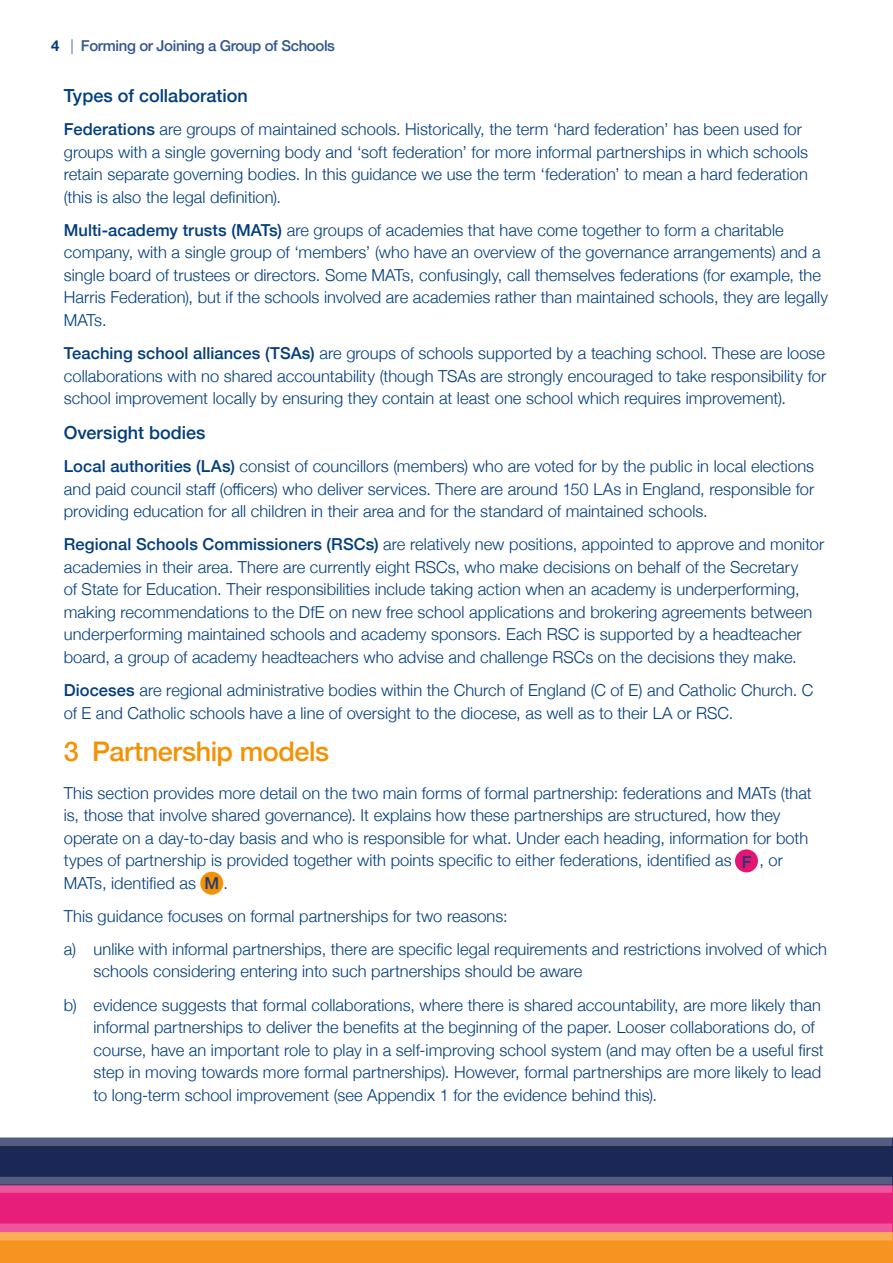
<style>
.page{position:relative;width:893px;height:1263px;background:#fff}
.page>*{position:absolute;margin:0;border:0;box-sizing:border-box;transform-origin:0 0}
.main_header{font:500 27px "Helvetica Neue";letter-spacing:-.015em;color:#f39204}
.sub_heading{font:500 18px "Helvetica Neue";color:#013d7d}
.main_text_NO_INDENT{font:300 16.5px/22.5px "Helvetica Neue";letter-spacing:.005em;color:#013d7d}
.main_text_NO_INDENT-2{font:500 16.5px "Helvetica Neue";color:#233a78}
.P1_-_Heading{font:500 16.5px "Helvetica Neue";color:#233a78}
.t1{font:500 15px "Helvetica Neue";letter-spacing:-.025em;color:#305691}
.s1{font-weight:700;color:#013d7d}
.s2{font-weight:300}
.s3{font-weight:500}
.s4{font-weight:300;color:#013d7d}
</style>
<div class="page">
<svg style="left:0;top:1137px;width:893px;height:126px"></svg>
<div style="left:735px;top:849px;width:23px;height:23px;background:#e21573;border-radius:50%"></div>
<div style="left:200px;top:872px;width:23px;height:23px;background:#f39204;border-radius:50%"></div>
<p class="t1" style="left:51px;top:33px;width:286px"><span class="s1">4</span> <span class="s2">|</span> Forming or Joining a Group of Schools</p>
<p class="sub_heading" style="left:64px;top:81px;width:186px">Types of collaboration</p>
<p class="main_text_NO_INDENT" style="left:64px;top:117px;width:746px"><span class="s3">Federations</span> are groups of maintained schools. Historically, the term ‘hard federation’ has been used for groups with a single governing body and ‘soft federation’ for more informal partnerships in which schools retain separate governing bodies. In this guidance we use the term ‘federation’ to mean a hard federation (this is also the legal definition).</p>
<p class="main_text_NO_INDENT" style="left:64px;top:218px;width:766px"><span class="s3">Multi-academy trusts (MATs)</span> are groups of academies that have come together to form a charitable company, with a single group of ‘members’ (who have an overview of the governance arrangements) and a single board of trustees or directors. Some MATs, confusingly, call themselves federations (for example, the Harris Federation), but if the schools involved are academies rather than maintained schools, they are legally MATs.</p>
<p class="main_text_NO_INDENT" style="left:64px;top:341px;width:764px;text-align:justify"><span class="s3">Teaching school alliances (TSAs)</span> are groups of schools supported by a teaching school. These are loose collaborations with no shared accountability (though TSAs are strongly encouraged to take responsibility for school improvement locally by ensuring they contain at least one school which requires improvement).</p>
<p class="sub_heading" style="left:64px;top:418px;width:143px">Oversight bodies</p>
<p class="main_text_NO_INDENT" style="left:64px;top:454px;width:752px;text-align:justify"><span class="s3">Local authorities (LAs)</span> consist of councillors (members) who are voted for by the public in local elections and paid council staff (officers) who deliver services. There are around 150 LAs in England, responsible for providing education for all children in their area and for the standard of maintained schools.</p>
<p class="main_text_NO_INDENT" style="left:64px;top:532px;width:762px"><span class="s3">Regional Schools Commissioners (RSCs)</span> are relatively new positions, appointed to approve and monitor academies in their area. There are currently eight RSCs, who make decisions on behalf of the Secretary<br>of State for Education. Their responsibilities include taking action when an academy is underperforming, making recommendations to the DfE on new free school applications and brokering agreements between underperforming maintained schools and academy sponsors. Each RSC is supported by a headteacher board, a group of academy headteachers who advise and challenge RSCs on the decisions they make.</p>
<p class="main_text_NO_INDENT" style="left:64px;top:678px;width:751px"><span class="s3">Dioceses</span> are regional administrative bodies within the Church of England (C of E) and Catholic Church. C of E and Catholic schools have a line of oversight to the diocese, as well as to their LA or RSC.</p>
<p class="main_header" style="left:64px;top:730px;width:267px">3 Partnership models</p>
<p class="main_text_NO_INDENT" style="left:64px;top:781px;width:749px">This section provides more detail on the two main forms of formal partnership: federations and MATs (that is, those that involve shared governance). It explains how these partnerships are structured, how they operate on a day-to-day basis and who is responsible for what. Under each heading, information for both types of partnership is provided together with points specific to either federations, identified as</p>
<p class="P1_-_Heading" style="left:742px;top:848px;width:11px">F</p>
<p class="main_text_NO_INDENT" style="left:759px;top:848px;width:25px">, or</p>
<p class="main_text_NO_INDENT" style="left:64px;top:871px;width:134px">MATs, identified as</p>
<p class="main_text_NO_INDENT-2" style="left:204px;top:870px;width:25px">M <span class="s4">.</span></p>
<p class="main_text_NO_INDENT" style="left:64px;top:904px;width:445px">This guidance focuses on formal partnerships for two reasons:</p>
<p class="main_text_NO_INDENT" style="left:94px;top:937px;width:735px;text-indent:-30px">a) unlike with informal partnerships, there are specific legal requirements and restrictions involved of which schools considering entering into such partnerships should be aware</p>
<p class="main_text_NO_INDENT" style="left:94px;top:992px;width:732px;text-indent:-30px">b) evidence suggests that formal collaborations, where there is shared accountability, are more likely than informal partnerships to deliver the benefits at the beginning of the paper. Looser collaborations do, of course, have an important role to play in a self-improving school system (and may often be a useful first step in moving towards more formal partnerships). However, formal partnerships are more likely to lead to long-term school improvement (see Appendix 1 for the evidence behind this).</p>
</div>
